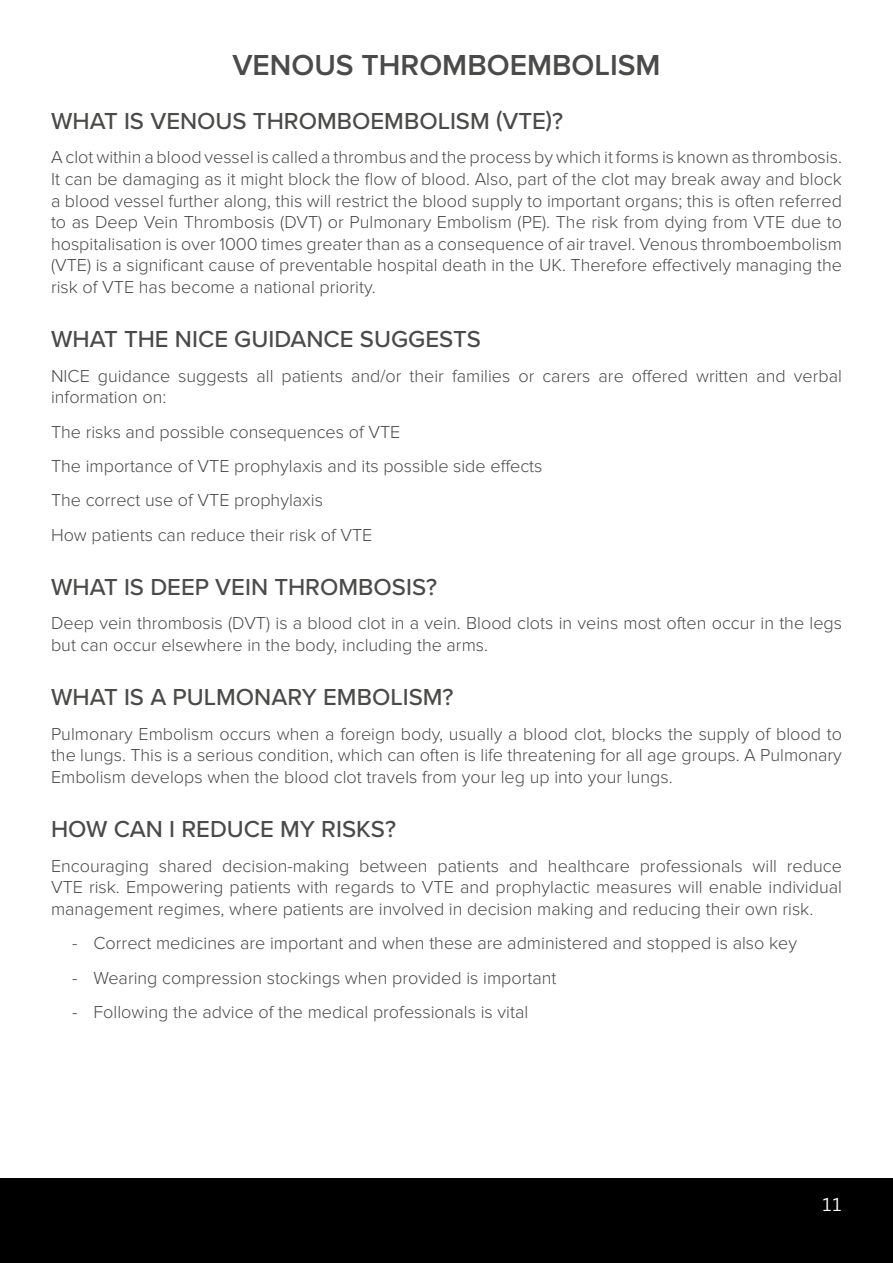
<style>
.page{position:relative;width:893px;height:1263px;background:#fff}
.page>*{position:absolute;margin:0;border:0;box-sizing:border-box;transform-origin:0 0}
.t1{font:600 30px "Proxima Nova";color:#4a4a49}
.t2{font:500 24px "Proxima Nova";color:#4a4a49}
.t3{font:300 18px/21.6px "Proxima Nova";color:#4a4a49;text-align:justify}
.t4{font:18px "Malgun Gothic";color:#fff}
</style>
<div class="page">
<div style="left:0;top:1178px;width:893px;height:85px;background:#000"></div>
<h1 class="t1" style="left:232px;top:47px;width:430px">VENOUS THROMBOEMBOLISM</h1>
<h2 class="t2" style="left:51px;top:103px;width:514px">WHAT IS VENOUS THROMBOEMBOLISM (VTE)?</h2>
<p class="t3" style="left:51px;top:147px;width:792px">A clot within a blood vessel is called a thrombus and the process by which it forms is known as thrombosis.<br>It can be damaging as it might block the flow of blood. Also, part of the clot may break away and block a blood vessel further along, this will restrict the blood supply to important organs; this is often referred to as Deep Vein Thrombosis (DVT) or Pulmonary Embolism (PE). The risk from dying from VTE due to hospitalisation is over 1000 times greater than as a consequence of air travel. Venous thromboembolism (VTE) is a significant cause of preventable hospital death in the UK. Therefore effectively managing the risk of VTE has become a national priority.</p>
<h2 class="t2" style="left:51px;top:321px;width:431px">WHAT THE NICE GUIDANCE SUGGESTS</h2>
<p class="t3" style="left:51px;top:365px;width:792px">NICE guidance suggests all patients and/or their families or carers are offered written and verbal information on:</p>
<p class="t3" style="left:51px;top:415px;width:493px;line-height:34.3px;text-align:left">The risks and possible consequences of VTE<br>The importance of VTE prophylaxis and its possible side effects The correct use of VTE prophylaxis<br>How patients can reduce their risk of VTE</p>
<h2 class="t2" style="left:51px;top:569px;width:388px">WHAT IS DEEP VEIN THROMBOSIS?</h2>
<p class="t3" style="left:51px;top:613px;width:792px">Deep vein thrombosis (DVT) is a blood clot in a vein. Blood clots in veins most often occur in the legs but can occur elsewhere in the body, including the arms.</p>
<h2 class="t2" style="left:51px;top:679px;width:404px">WHAT IS A PULMONARY EMBOLISM?</h2>
<p class="t3" style="left:51px;top:723px;width:792px">Pulmonary Embolism occurs when a foreign body, usually a blood clot, blocks the supply of blood to the lungs. This is a serious condition, which can often is life threatening for all age groups. A Pulmonary Embolism develops when the blood clot travels from your leg up into your lungs.</p>
<h2 class="t2" style="left:51px;top:811px;width:347px">HOW CAN I REDUCE MY RISKS?</h2>
<p class="t3" style="left:51px;top:855px;width:792px">Encouraging shared decision-making between patients and healthcare professionals will reduce VTE risk. Empowering patients with regards to VTE and prophylactic measures will enable individual management regimes, where patients are involved in decision making and reducing their own risk.</p>
<p class="t3" style="left:72px;top:932px;width:726px">- Correct medicines are important and when these are administered and stopped is also key</p>
<p class="t3" style="left:72px;top:967px;width:486px">- Wearing compression stockings when provided is important</p>
<p class="t3" style="left:72px;top:1001px;width:457px">- Following the advice of the medical professionals is vital</p>
<p class="t4" style="left:822px;top:1194px;width:21px">11</p>
</div>
